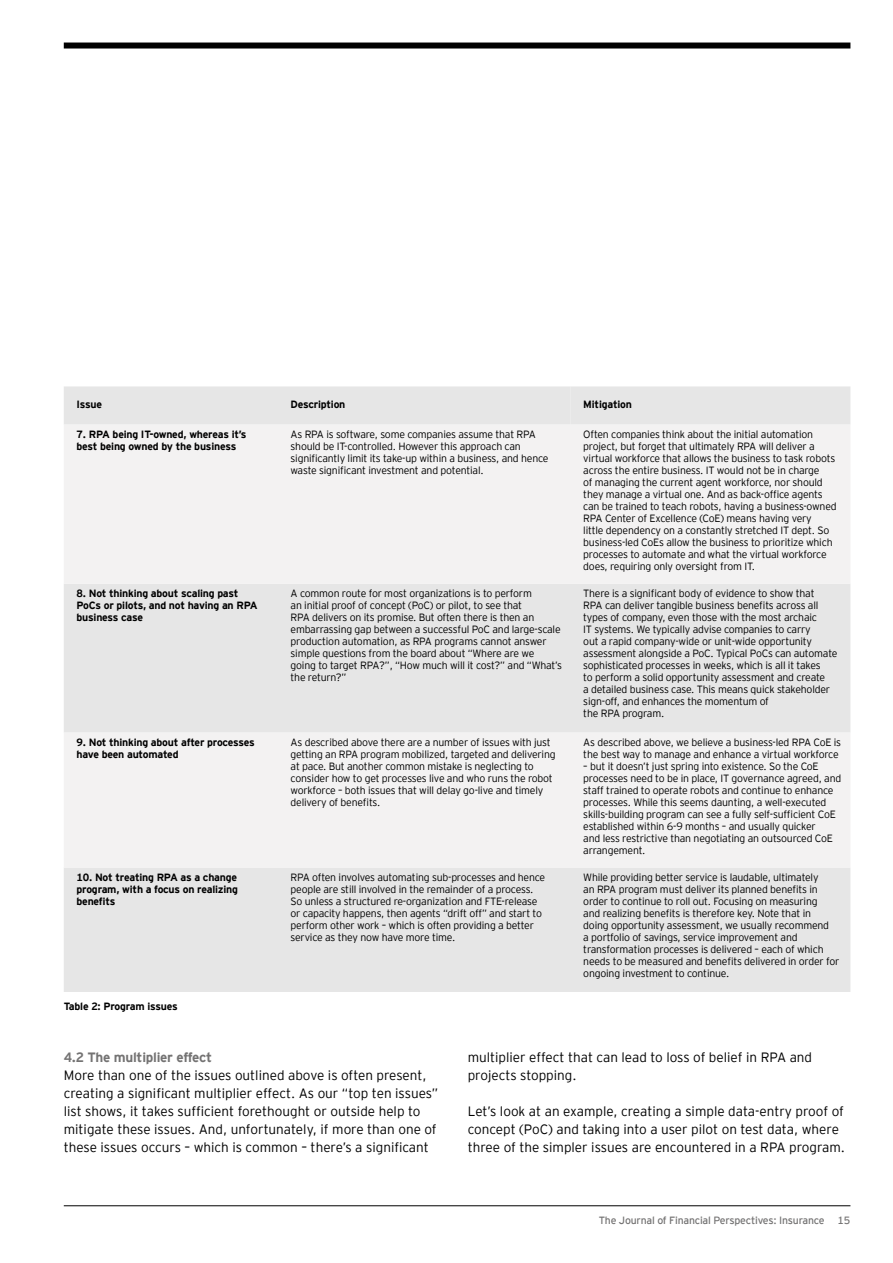
<style>
.page{position:relative;width:893px;height:1263px;background:#fff}
.page>*{position:absolute;margin:0;border:0;box-sizing:border-box;transform-origin:0 0}
.t1{font:300 13.5px/18px "EY Interstate";color:#000}
.t2{font:700 13.5px "EY Interstate";letter-spacing:-.02em;color:#747373}
.t3{font:300 10.5px/12px "EY Interstate";letter-spacing:-.02em;color:#000}
.t4{font:700 10.5px/12px "EY Interstate";letter-spacing:-.02em;color:#000}
.t5{font:10.5px "EY Interstate";letter-spacing:-.02em;color:#747373}
</style>
<div class="page">
<hr style="left:64px;top:1205px;width:786px;height:1px;background:#000">
<div style="left:64px;top:43px;width:786px;height:6px;background:#000"></div>
<div style="left:64px;top:867px;width:786px;height:125px;background:#e6e6e6"></div>
<div style="left:64px;top:386px;width:786px;height:39px;background:#e6e6e6"></div>
<svg style="left:64px;top:425px;width:786px;height:442px;fill:#f3f2f2"></svg>
<p class="t4" style="left:77px;top:397px;width:27px">Issue</p>
<p class="t4" style="left:291px;top:397px;width:56px">Description</p>
<p class="t4" style="left:583px;top:397px;width:50px">Mitigation</p>
<p class="t4" style="left:77px;top:428px;width:172px">7. RPA being IT-owned, whereas it’s best being owned by the business</p>
<p class="t3" style="left:291px;top:428px;width:260px">As RPA is software, some companies assume that RPA should be IT-controlled. However this approach can significantly limit its take-up within a business, and hence waste significant investment and potential.</p>
<p class="t3" style="left:583px;top:428px;width:255px">Often companies think about the initial automation project, but forget that ultimately RPA will deliver a virtual workforce that allows the business to task robots across the entire business. IT would not be in charge<br>of managing the current agent workforce, nor should they manage a virtual one. And as back-office agents can be trained to teach robots, having a business-owned RPA Center of Excellence (CoE) means having very<br>little dependency on a constantly stretched IT dept. So business-led CoEs allow the business to prioritize which processes to automate and what the virtual workforce does, requiring only oversight from IT.</p>
<p class="t4" style="left:77px;top:587px;width:183px">8. Not thinking about scaling past<br>PoCs or pilots, and not having an RPA business case</p>
<p class="t3" style="left:291px;top:587px;width:273px">A common route for most organizations is to perform<br>an initial proof of concept (PoC) or pilot, to see that<br>RPA delivers on its promise. But often there is then an embarrassing gap between a successful PoC and large-scale production automation, as RPA programs cannot answer simple questions from the board about “Where are we going to target RPA?”, “How much will it cost?” and “What’s the return?”</p>
<p class="t3" style="left:583px;top:587px;width:256px">There is a significant body of evidence to show that<br>RPA can deliver tangible business benefits across all types of company, even those with the most archaic<br>IT systems. We typically advise companies to carry<br>out a rapid company-wide or unit-wide opportunity assessment alongside a PoC. Typical PoCs can automate sophisticated processes in weeks, which is all it takes<br>to perform a solid opportunity assessment and create<br>a detailed business case. This means quick stakeholder sign-off, and enhances the momentum of<br>the RPA program.</p>
<p class="t4" style="left:77px;top:736px;width:180px">9. Not thinking about after processes have been automated</p>
<p class="t3" style="left:291px;top:736px;width:267px">As described above there are a number of issues with just getting an RPA program mobilized, targeted and delivering at pace. But another common mistake is neglecting to consider how to get processes live and who runs the robot workforce – both issues that will delay go-live and timely delivery of benefits.</p>
<p class="t3" style="left:583px;top:736px;width:259px">As described above, we believe a business-led RPA CoE is the best way to manage and enhance a virtual workforce</p>
<p class="t3" style="left:583px;top:760px;width:260px">– but it doesn’t just spring into existence. So the CoE processes need to be in place, IT governance agreed, and staff trained to operate robots and continue to enhance processes. While this seems daunting, a well-executed skills-building program can see a fully self-sufficient CoE established within 6-9 months – and usually quicker<br>and less restrictive than negotiating an outsourced CoE arrangement.</p>
<p class="t4" style="left:77px;top:871px;width:163px;text-align:justify">10. Not treating RPA as a change program, with a focus on realizing benefits</p>
<p class="t3" style="left:291px;top:871px;width:256px">RPA often involves automating sub-processes and hence people are still involved in the remainder of a process.<br>So unless a structured re-organization and FTE-release or capacity happens, then agents “drift off” and start to perform other work – which is often providing a better service as they now have more time.</p>
<p class="t3" style="left:583px;top:871px;width:258px">While providing better service is laudable, ultimately<br>an RPA program must deliver its planned benefits in order to continue to roll out. Focusing on measuring<br>and realizing benefits is therefore key. Note that in<br>doing opportunity assessment, we usually recommend<br>a portfolio of savings, service improvement and transformation processes is delivered – each of which needs to be measured and benefits delivered in order for ongoing investment to continue.</p>
<p class="t4" style="left:64px;top:999px;width:116px">Table 2: Program issues</p>
<p class="t2" style="left:64px;top:1047px;width:150px">4.2 The multiplier effect</p>
<p class="t1" style="left:64px;top:1065px;width:376px">More than one of the issues outlined above is often present, creating a significant multiplier effect. As our “top ten issues” list shows, it takes sufficient forethought or outside help to mitigate these issues. And, unfortunately, if more than one of these issues occurs – which is common – there’s a significant</p>
<p class="t1" style="left:468px;top:1047px;width:346px">multiplier effect that can lead to loss of belief in RPA and projects stopping.</p>
<p class="t1" style="left:468px;top:1101px;width:379px">Let’s look at an example, creating a simple data-entry proof of concept (PoC) and taking into a user pilot on test data, where three of the simpler issues are encountered in a RPA program.</p>
<p class="t5" style="left:599px;top:1213px;width:253px">The Journal of Financial Perspectives: Insurance 15</p>
</div>
